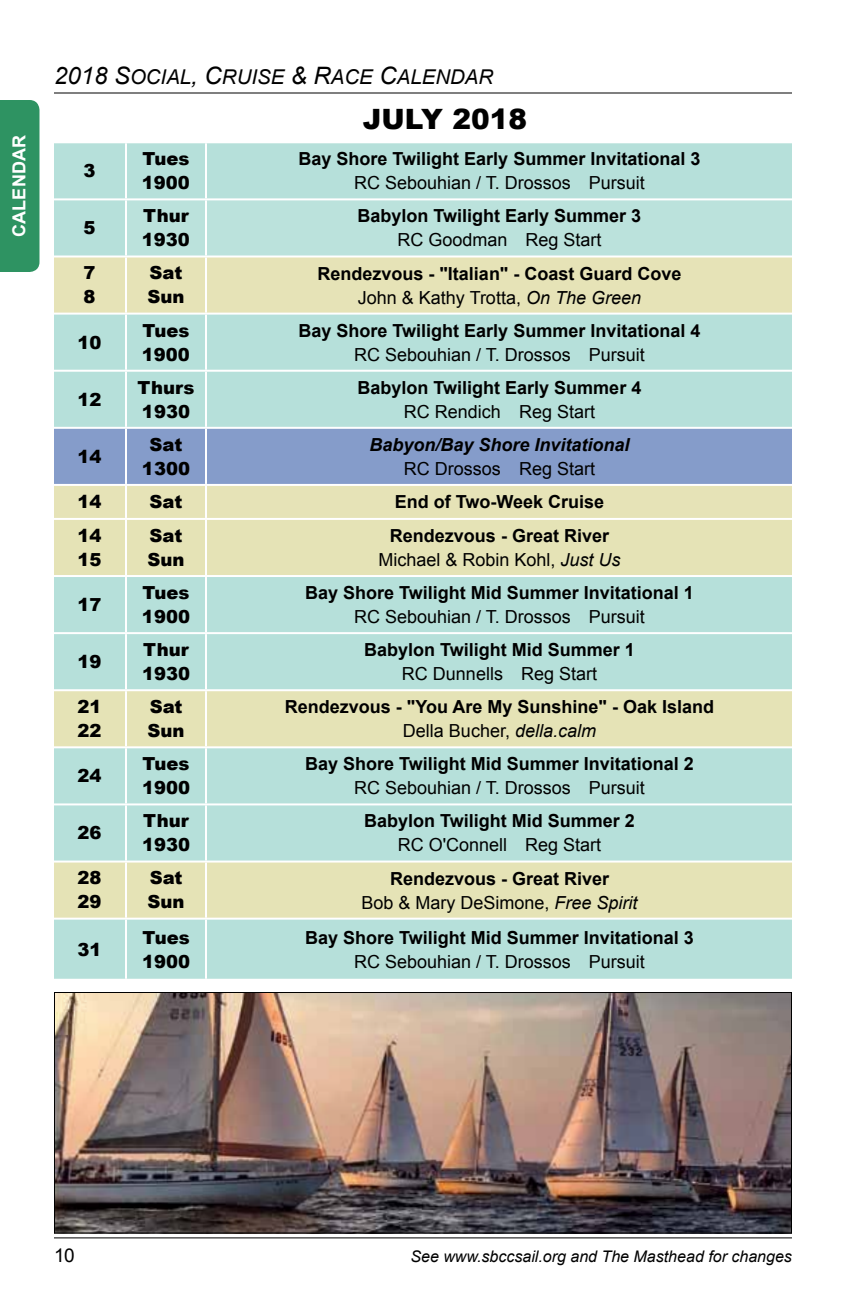
<style>
.page{position:relative;width:864px;height:1296px;background:#fff}
.page>*{position:absolute;margin:0;border:0;box-sizing:border-box;transform-origin:0 0}
.t1{font:900 28px "Arial";color:#000}
.t2{font:20.4px "Arial Italic MT SC850";color:#000}
.t3{font:19px "Arial";color:#000}
.t4{font:700 18px/24px "Arial";color:#000;text-align:center}
.t5{font:18px "Arial";color:#000}
.t6{font:900 18px/24px "Arial";color:#000}
.t7{font:italic 700 18px "Arial";color:#000}
.t8{font:700 18px "Arial";letter-spacing:.01em;color:#fff}
.t9{font:italic 16px "Arial";color:#000}
.s1{font-size:24px}
.s2{font-weight:400}
.s3{font-weight:400;font-style:italic}
</style>
<div class="page">
<hr style="left:54px;top:1237px;width:738px;height:1px;background:#000">
<div style="left:54px;top:143px;width:738px;height:836px;background:#b6e0da"></div>
<div style="left:127px;top:200px;width:665px;height:56px;background:#bbe2dc"></div>
<svg style="left:54px;top:258px;width:738px;height:260px;background:#cbe1ca"></svg>
<div style="left:54px;top:429px;width:738px;height:55px;background:#859cca"></div>
<svg style="left:54px;top:520px;width:738px;height:398px;background:#cae1ca"></svg>
<hr style="left:125px;top:200px;width:2px;height:56px;background:#fff">
<hr style="left:205px;top:200px;width:2px;height:56px;background:#fff">
<hr style="left:54px;top:484px;width:72px;height:2px;background:#fff">
<hr style="left:125px;top:486px;width:2px;height:32px;background:#fff">
<hr style="left:126px;top:484px;width:80px;height:2px;background:#fff">
<hr style="left:205px;top:486px;width:2px;height:32px;background:#fff">
<hr style="left:206px;top:484px;width:586px;height:2px;background:#fff">
<hr style="left:54px;top:256px;width:72px;height:2px;background:#fff">
<hr style="left:54px;top:518px;width:72px;height:2px;background:#fff">
<hr style="left:125px;top:258px;width:2px;height:55px;background:#fff">
<hr style="left:126px;top:256px;width:80px;height:2px;background:#fff">
<hr style="left:126px;top:518px;width:80px;height:2px;background:#fff">
<hr style="left:205px;top:258px;width:2px;height:55px;background:#fff">
<hr style="left:206px;top:256px;width:586px;height:2px;background:#fff">
<hr style="left:206px;top:518px;width:586px;height:2px;background:#fff">
<hr style="left:125px;top:372px;width:2px;height:55px;background:#fff">
<hr style="left:54px;top:198px;width:72px;height:2px;background:#fff">
<hr style="left:54px;top:313px;width:72px;height:2px;background:#fff">
<hr style="left:54px;top:370px;width:72px;height:2px;background:#fff">
<hr style="left:54px;top:575px;width:72px;height:2px;background:#fff">
<hr style="left:54px;top:632px;width:72px;height:2px;background:#fff">
<hr style="left:54px;top:746px;width:72px;height:2px;background:#fff">
<hr style="left:54px;top:803px;width:72px;height:2px;background:#fff">
<hr style="left:54px;top:918px;width:72px;height:2px;background:#fff">
<hr style="left:205px;top:372px;width:2px;height:55px;background:#fff">
<hr style="left:125px;top:143px;width:2px;height:55px;background:#fff">
<hr style="left:125px;top:315px;width:2px;height:55px;background:#fff">
<hr style="left:125px;top:577px;width:2px;height:55px;background:#fff">
<hr style="left:125px;top:748px;width:2px;height:55px;background:#fff">
<hr style="left:125px;top:920px;width:2px;height:59px;background:#fff">
<hr style="left:126px;top:198px;width:80px;height:2px;background:#fff">
<hr style="left:126px;top:313px;width:80px;height:2px;background:#fff">
<hr style="left:126px;top:370px;width:80px;height:2px;background:#fff">
<hr style="left:126px;top:575px;width:80px;height:2px;background:#fff">
<hr style="left:126px;top:632px;width:80px;height:2px;background:#fff">
<hr style="left:126px;top:746px;width:80px;height:2px;background:#fff">
<hr style="left:126px;top:803px;width:80px;height:2px;background:#fff">
<hr style="left:126px;top:918px;width:80px;height:2px;background:#fff">
<hr style="left:205px;top:143px;width:2px;height:55px;background:#fff">
<hr style="left:205px;top:315px;width:2px;height:55px;background:#fff">
<hr style="left:205px;top:577px;width:2px;height:55px;background:#fff">
<hr style="left:205px;top:748px;width:2px;height:55px;background:#fff">
<hr style="left:205px;top:920px;width:2px;height:59px;background:#fff">
<hr style="left:206px;top:198px;width:586px;height:2px;background:#fff">
<hr style="left:206px;top:313px;width:586px;height:2px;background:#fff">
<hr style="left:206px;top:370px;width:586px;height:2px;background:#fff">
<hr style="left:206px;top:575px;width:586px;height:2px;background:#fff">
<hr style="left:206px;top:632px;width:586px;height:2px;background:#fff">
<hr style="left:206px;top:746px;width:586px;height:2px;background:#fff">
<hr style="left:206px;top:803px;width:586px;height:2px;background:#fff">
<hr style="left:206px;top:918px;width:586px;height:2px;background:#fff">
<hr style="left:125px;top:520px;width:2px;height:55px;background:#fff">
<hr style="left:205px;top:520px;width:2px;height:55px;background:#fff">
<hr style="left:125px;top:634px;width:2px;height:55px;background:#fff">
<hr style="left:205px;top:634px;width:2px;height:55px;background:#fff">
<hr style="left:54px;top:427px;width:72px;height:2px;background:#fff">
<hr style="left:125px;top:429px;width:2px;height:55px;background:#fff">
<hr style="left:126px;top:427px;width:80px;height:2px;background:#fff">
<hr style="left:205px;top:429px;width:2px;height:55px;background:#fff">
<hr style="left:206px;top:427px;width:586px;height:2px;background:#fff">
<hr style="left:54px;top:861px;width:72px;height:2px;background:#fff">
<hr style="left:125px;top:863px;width:2px;height:55px;background:#fff">
<hr style="left:126px;top:861px;width:80px;height:2px;background:#fff">
<hr style="left:205px;top:863px;width:2px;height:55px;background:#fff">
<hr style="left:206px;top:861px;width:586px;height:2px;background:#fff">
<hr style="left:125px;top:805px;width:2px;height:56px;background:#fff">
<hr style="left:205px;top:805px;width:2px;height:56px;background:#fff">
<hr style="left:54px;top:689px;width:72px;height:2px;background:#fff">
<hr style="left:125px;top:691px;width:2px;height:55px;background:#fff">
<hr style="left:126px;top:689px;width:80px;height:2px;background:#fff">
<hr style="left:205px;top:691px;width:2px;height:55px;background:#fff">
<hr style="left:206px;top:689px;width:586px;height:2px;background:#fff">
<img style="left:56px;top:994px;width:734px;height:238px">
<div style="left:54px;top:992px;width:738px;height:242px;border:1px solid #000"></div>
<hr style="left:54px;top:92px;width:738px;height:2px;background:#000">
<div style="left:0;top:100px;width:40px;height:172px;background:#2e9362"></div>
<p class="t8" style="left:7px;top:237px;width:102px;rotate:-90deg">Calendar</p>
<p class="t2" style="left:54px;top:64px;width:441px"><span class="s1">2018 S</span>OCIAL<span class="s1">, C</span>RUISE <span class="s1">&amp; R</span>ACE <span class="s1">C</span>ALENDAR</p>
<h1 class="t1" style="left:363px;top:99px;width:166px">JULY 2018</h1>
<p class="t6" style="left:83px;top:158px;width:14px">3</p>
<p class="t6" style="left:142px;top:146px;width:50px">Tues<br>1900</p>
<p class="t4" style="left:299px;top:148px;width:403px">Bay Shore Twilight Early Summer Invitational 3</p>
<p class="t5" style="left:354px;top:171px;width:292px">RC Sebouhian / T. Drossos Pursuit</p>
<p class="t6" style="left:83px;top:215px;width:14px">5</p>
<p class="t6" style="left:142px;top:203px;width:50px">Thur<br>1930</p>
<p class="t4" style="left:358px;top:205px;width:285px">Babylon Twilight Early Summer 3</p>
<p class="t5" style="left:397px;top:228px;width:206px">RC Goodman Reg Start</p>
<p class="t6" style="left:83px;top:260px;width:14px">7<br>8</p>
<p class="t6" style="left:147px;top:260px;width:39px">Sat<br>Sun</p>
<p class="t4" style="left:317px;top:262px;width:366px">Rendezvous - "Italian" - Coast Guard Cove<br><span class="s2">John &amp; Kathy Trotta,</span> <span class="s3">On The Green</span></p>
<p class="t6" style="left:77px;top:330px;width:26px">10</p>
<p class="t6" style="left:142px;top:318px;width:50px">Tues<br>1900</p>
<p class="t4" style="left:299px;top:319px;width:403px">Bay Shore Twilight Early Summer Invitational 4</p>
<p class="t5" style="left:354px;top:343px;width:292px">RC Sebouhian / T. Drossos Pursuit</p>
<p class="t6" style="left:78px;top:387px;width:26px">12</p>
<p class="t6" style="left:138px;top:375px;width:58px">Thurs<br>1930</p>
<p class="t4" style="left:358px;top:376px;width:285px">Babylon Twilight Early Summer 4</p>
<p class="t5" style="left:404px;top:400px;width:193px">RC Rendich Reg Start</p>
<p class="t6" style="left:78px;top:444px;width:26px">14</p>
<p class="t6" style="left:142px;top:432px;width:50px;text-align:center">Sat<br>1300</p>
<p class="t7" style="left:369px;top:433px;width:262px">Babyon/Bay Shore Invitational</p>
<p class="t5" style="left:404px;top:457px;width:193px">RC Drossos Reg Start</p>
<p class="t6" style="left:78px;top:489px;width:26px">14</p>
<p class="t6" style="left:150px;top:489px;width:34px">Sat</p>
<p class="t4" style="left:395px;top:491px;width:211px">End of Two-Week Cruise</p>
<p class="t6" style="left:78px;top:523px;width:26px">14<br>15</p>
<p class="t6" style="left:148px;top:523px;width:39px">Sat<br>Sun</p>
<p class="t4" style="left:378px;top:524px;width:244px">Rendezvous - Great River<br><span class="s2">Michael &amp; Robin Kohl,</span> <span class="s3">Just Us</span></p>
<p class="t6" style="left:78px;top:592px;width:26px">17</p>
<p class="t6" style="left:142px;top:580px;width:50px">Tues<br>1900</p>
<p class="t4" style="left:305px;top:581px;width:390px">Bay Shore Twilight Mid Summer Invitational 1</p>
<p class="t5" style="left:354px;top:605px;width:292px">RC Sebouhian / T. Drossos Pursuit</p>
<p class="t6" style="left:78px;top:649px;width:26px">19</p>
<p class="t6" style="left:142px;top:637px;width:50px">Thur<br>1930</p>
<p class="t4" style="left:364px;top:638px;width:272px">Babylon Twilight Mid Summer 1</p>
<p class="t5" style="left:402px;top:662px;width:197px">RC Dunnells Reg Start</p>
<p class="t6" style="left:78px;top:694px;width:26px">21<br>22</p>
<p class="t6" style="left:148px;top:694px;width:39px">Sat<br>Sun</p>
<p class="t4" style="left:285px;top:695px;width:431px">Rendezvous - "You Are My Sunshine" - Oak Island<br><span class="s2">Della Bucher,</span> <span class="s3">della.calm</span></p>
<p class="t6" style="left:78px;top:763px;width:26px">24</p>
<p class="t6" style="left:142px;top:751px;width:50px">Tues<br>1900</p>
<p class="t4" style="left:305px;top:753px;width:390px">Bay Shore Twilight Mid Summer Invitational 2</p>
<p class="t5" style="left:354px;top:776px;width:292px">RC Sebouhian / T. Drossos Pursuit</p>
<p class="t6" style="left:78px;top:820px;width:26px">26</p>
<p class="t6" style="left:142px;top:808px;width:50px">Thur<br>1930</p>
<p class="t4" style="left:364px;top:810px;width:272px">Babylon Twilight Mid Summer 2</p>
<p class="t5" style="left:398px;top:833px;width:205px">RC O'Connell Reg Start</p>
<p class="t6" style="left:78px;top:865px;width:26px">28<br>29</p>
<p class="t6" style="left:148px;top:865px;width:39px">Sat<br>Sun</p>
<p class="t4" style="left:362px;top:867px;width:278px">Rendezvous - Great River<br><span class="s2">Bob &amp; Mary DeSimone,</span> <span class="s3">Free Spirit</span></p>
<p class="t6" style="left:78px;top:937px;width:26px">31</p>
<p class="t6" style="left:142px;top:925px;width:50px">Tues<br>1900</p>
<p class="t4" style="left:305px;top:926px;width:390px">Bay Shore Twilight Mid Summer Invitational 3</p>
<p class="t5" style="left:354px;top:950px;width:292px">RC Sebouhian / T. Drossos Pursuit</p>
<p class="t3" style="left:54px;top:1243px;width:22px">10</p>
<p class="t9" style="left:410px;top:1246px;width:383px">See www.sbccsail.org and The Masthead for changes</p>
</div>
